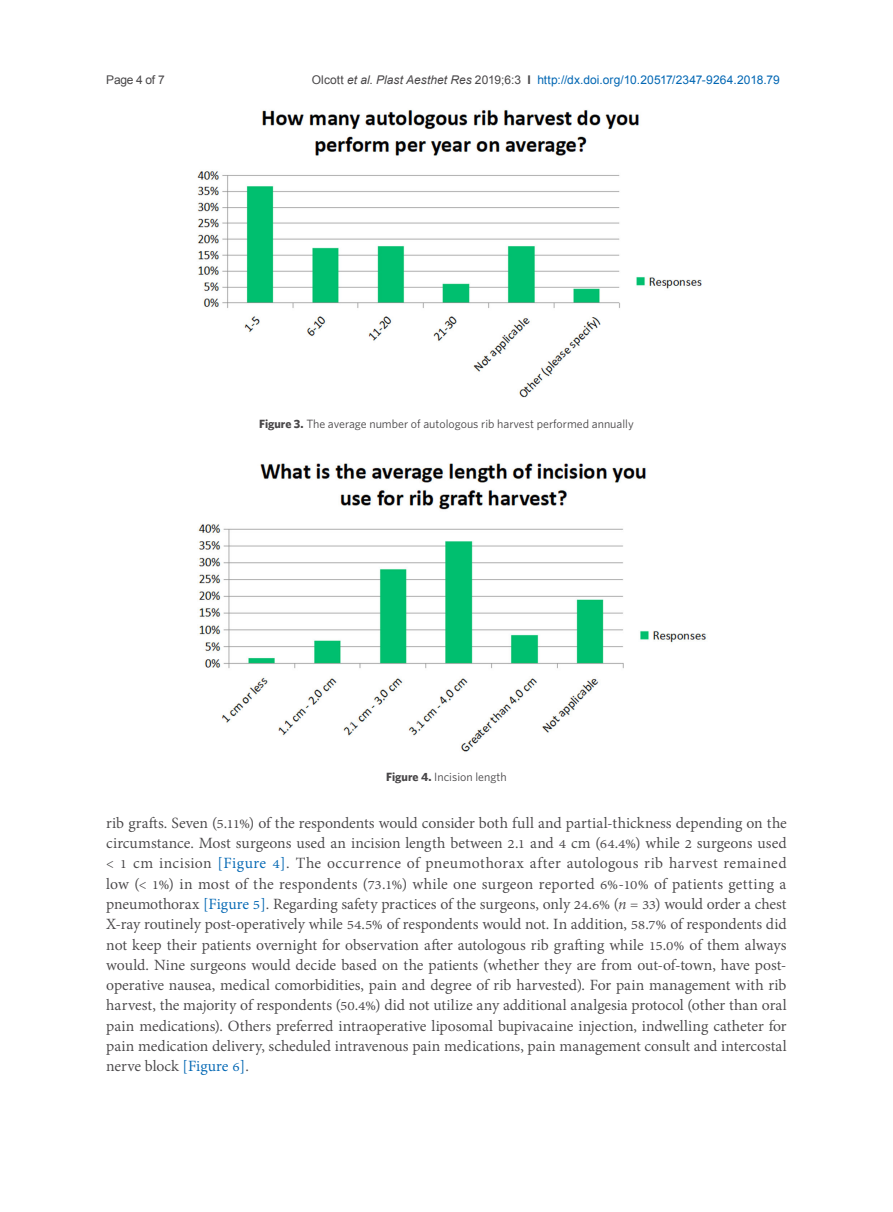
<style>
.page{position:relative;width:893px;height:1212px;background:#fff}
.page>*{position:absolute;margin:0;border:0;box-sizing:border-box;transform-origin:0 0}
.t1{font:19.2px/20.2px "Adobe Thai";letter-spacing:-.005em;color:#484648;text-align:justify}
.t2{font:12px "Whitney";color:#484648}
.t3{font:12px "Arial";letter-spacing:.01em;color:#0166b3}
.t4{font:12px "Arial";letter-spacing:-.025em;color:#484648}
.s1{color:#484648}
.s2{font-style:italic;color:#484648}
.s3{font-weight:700;color:#484648}
.s4{font-weight:700}
.s5{color:#0166b3}
.s6{font-style:italic}
</style>
<div class="page">
<img style="left:197px;top:110px;width:505px;height:288px">
<img style="left:198px;top:463px;width:508px;height:289px">
<p class="t4" style="left:106px;top:72px;width:60px">Page 4 of 7</p>
<p class="t3" style="left:312px;top:72px;width:470px"><span class="s1">Olcott</span> <span class="s2">et al</span><span class="s1">.</span> <span class="s2">Plast Aesthet Res</span> <span class="s1">2019;6:3</span> <span class="s3">I</span> http://dx.doi.org/10.20517/2347-9264.2018.79</p>
<p class="t2" style="left:259px;top:417px;width:376px"><span class="s4">Figure 3.</span> The average number of autologous rib harvest performed annually</p>
<p class="t2" style="left:386px;top:770px;width:122px"><span class="s4">Figure 4.</span> Incision length</p>
<p class="t1" style="left:106px;top:811px;width:682px">rib grafts. Seven (5.11%) of the respondents would consider both full and partial-thickness depending on the circumstance. Most surgeons used an incision length between 2.1 and 4 cm (64.4%) while 2 surgeons used &lt; 1 cm incision <span class="s5">[Figure 4]</span>. The occurrence of pneumothorax after autologous rib harvest remained low (&lt; 1%) in most of the respondents (73.1%) while one surgeon reported 6%-10% of patients getting a pneumothorax <span class="s5">[Figure 5]</span>. Regarding safety practices of the surgeons, only 24.6% (<span class="s6">n</span> = 33) would order a chest X-ray routinely post-operatively while 54.5% of respondents would not. In addition, 58.7% of respondents did not keep their patients overnight for observation after autologous rib grafting while 15.0% of them always would. Nine surgeons would decide based on the patients (whether they are from out-of-town, have post&shy;operative nausea, medical comorbidities, pain and degree of rib harvested). For pain management with rib harvest, the majority of respondents (50.4%) did not utilize any additional analgesia protocol (other than oral pain medications). Others preferred intraoperative liposomal bupivacaine injection, indwelling catheter for pain medication delivery, scheduled intravenous pain medications, pain management consult and intercostal nerve block <span class="s5">[Figure 6]</span>.</p>
</div>
